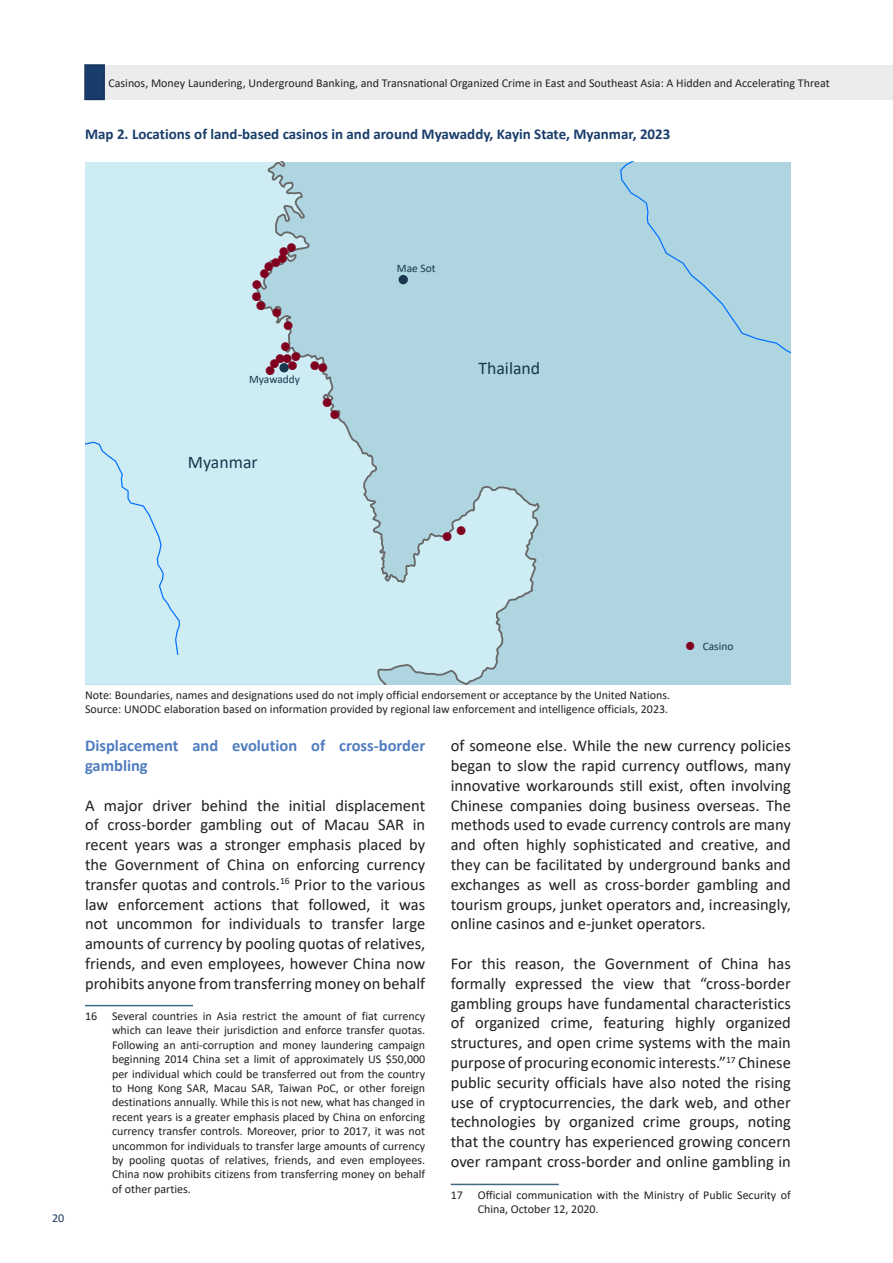
<style>
.page{position:relative;width:893px;height:1263px;background:#fff}
.page>*{position:absolute;margin:0;border:0;box-sizing:border-box;transform-origin:0 0}
.t1{font:17.85px "Calibri";color:#19374d}
.t2{font:16.5px/19.8px "Calibri";color:#231f20;text-align:justify}
.t3{font:700 16.5px/19.8px "Calibri";color:#507dbf}
.t4{font:700 15px "Calibri";color:#193d6b}
.t5{font:12.75px/12px "ESRI Default Marker";color:#800020;text-align:center}
.t6{font:12px/14.4px "Calibri";color:#231f20}
.t7{font:12px "Calibri";color:#16355e}
.t8{font:11.4px "Calibri";color:#19374d}
.s1{font-family:"ESRI Default Marker";font-size:11.85px;color:#800020}
</style>
<div class="page">
<div style="left:104px;top:65px;width:789px;height:34px;background:#ececee"></div>
<div style="left:84px;top:64px;width:21px;height:36px;background:#193d6b;border:2px solid #16355e"></div>
<hr style="left:85px;top:1005px;width:108px;height:1px;background:#406983">
<hr style="left:451px;top:1184px;width:108px;height:1px;background:#406983">
<svg style="left:85px;top:162px;width:706px;height:522px;background:#badde7"></svg>
<div style="left:399px;top:275px;width:9px;height:9px;background:#19374d;border-radius:50%"></div>
<div style="left:279px;top:363px;width:10px;height:9px;background:#19374d;border-radius:50%"></div>
<p class="t6" style="left:108px;top:75px;width:723px">Casinos, Money Laundering, Underground Banking, and Transnational Organized Crime in East and Southeast Asia: A Hidden and Accelerating Threat</p>
<p class="t4" style="left:85px;top:123px;width:587px">Map 2. Locations of land-based casinos in and around Myawaddy, Kayin State, Myanmar, 2023</p>
<p class="t5" style="left:280px;top:243px;width:18px">!!</p>
<p class="t5" style="left:260px;top:256px;width:28px;text-align:left;text-indent:4px">!!! !</p>
<p class="t5" style="left:252px;top:279px;width:10px">!</p>
<p class="t5" style="left:252px;top:290px;width:10px">!</p>
<p class="t5" style="left:257px;top:300px;width:10px">!</p>
<p class="t5" style="left:273px;top:307px;width:10px">!</p>
<p class="t5" style="left:284px;top:320px;width:10px">!</p>
<p class="t5" style="left:281px;top:341px;width:10px">!</p>
<p class="t5" style="left:291px;top:351px;width:10px">!</p>
<p class="t5" style="left:283px;top:353px;width:10px">!</p>
<p class="t5" style="left:270px;top:358px;width:28px">! !</p>
<p class="t5" style="left:276px;top:353px;width:10px">!</p>
<p class="t5" style="left:266px;top:365px;width:10px">!</p>
<p class="t8" style="left:249px;top:371px;width:52px">Myawaddy</p>
<p class="t5" style="left:311px;top:360px;width:10px">!</p>
<p class="t5" style="left:319px;top:361px;width:10px">!</p>
<p class="t5" style="left:323px;top:396px;width:18px">! !</p>
<p class="t1" style="left:188px;top:449px;width:71px">Myanmar</p>
<p class="t8" style="left:397px;top:261px;width:40px">Mae Sot</p>
<p class="t1" style="left:478px;top:355px;width:63px">Thailand</p>
<p class="t5" style="left:457px;top:524px;width:10px">!</p>
<p class="t5" style="left:443px;top:531px;width:10px">!</p>
<p class="t7" style="left:52px;top:1210px;width:14px">20</p>
<p class="t6" style="left:85px;top:687px;width:587px">Note: Boundaries, names and designations used do not imply official endorsement or acceptance by the United Nations.<br>Source: UNODC elaboration based on information provided by regional law enforcement and intelligence officials, 2023.</p>
<p class="t8" style="left:686px;top:639px;width:49px"><span class="s1">!</span> Casino</p>
<p class="t3" style="left:85px;top:735px;width:342px">Displacement and evolution of cross-border gambling</p>
<p class="t2" style="left:85px;top:795px;width:342px">A major driver behind the initial displacement of cross-border gambling out of Macau SAR in recent years was a stronger emphasis placed by the Government of China on enforcing currency transfer quotas and controls.<sup>16</sup> Prior to the various law enforcement actions that followed, it was not uncommon for individuals to transfer large amounts of currency by pooling quotas of relatives, friends, and even employees, however China now prohibits anyone from transferring money on behalf</p>
<p class="t6" style="left:112px;top:1008px;width:315px;text-align:justify;text-indent:-27px">16 Several countries in Asia restrict the amount of fiat currency which can leave their jurisdiction and enforce transfer quotas.<br>Following an anti-corruption and money laundering campaign beginning 2014 China set a limit of approximately US $50,000 per individual which could be transferred out from the country to Hong Kong SAR, Macau SAR, Taiwan PoC, or other foreign destinations annually. While this is not new, what has changed in recent years is a greater emphasis placed by China on enforcing currency transfer controls. Moreover, prior to 2017, it was not uncommon for individuals to transfer large amounts of currency by pooling quotas of relatives, friends, and even employees.<br>China now prohibits citizens from transferring money on behalf of other parties.</p>
<p class="t2" style="left:451px;top:735px;width:342px">of someone else. While the new currency policies began to slow the rapid currency outflows, many innovative workarounds still exist, often involving Chinese companies doing business overseas. The methods used to evade currency controls are many and often highly sophisticated and creative, and they can be facilitated by underground banks and exchanges as well as cross-border gambling and tourism groups, junket operators and, increasingly, online casinos and e-junket operators.</p>
<p class="t2" style="left:451px;top:953px;width:342px">For this reason, the Government of China has formally expressed the view that “cross-border gambling groups have fundamental characteristics of organized crime, featuring highly organized structures, and open crime systems with the main purpose of procuring economic interests.”<sup>17</sup> Chinese public security officials have also noted the rising use of cryptocurrencies, the dark web, and other technologies by organized crime groups, noting that the country has experienced growing concern over rampant cross-border and online gambling in</p>
<p class="t6" style="left:478px;top:1187px;width:315px;text-indent:-27px">17 Official communication with the Ministry of Public Security of<br>China, October 12, 2020.</p>
</div>
